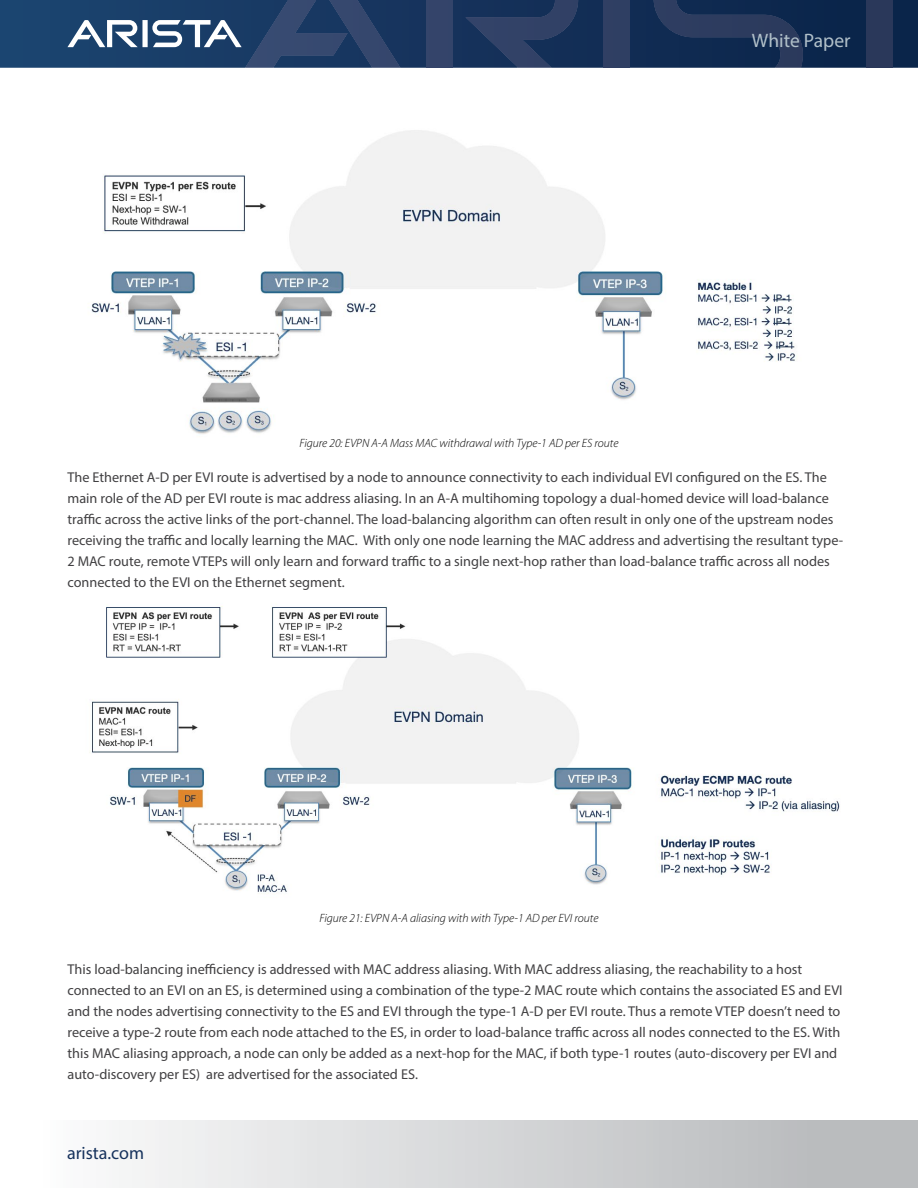
<style>
.page{position:relative;width:918px;height:1188px;background:#fff}
.page>*{position:absolute;margin:0;border:0;box-sizing:border-box;transform-origin:0 0}
.t1{font:19.5px "Myriad Pro";color:#b1c0c9}
.t2{font:18px "Myriad Pro";color:#16325c}
.t3{font:14.25px/21px "Myriad Pro";color:#414042}
.t4{font:italic 300 12px "Myriad Pro";color:#000}
</style>
<div class="page">
<svg style="left:0;top:0;width:918px;height:68px;background:#13325a"></svg>
<div style="left:426px;top:0;width:26px;height:68px;background:#34446a"></div>
<svg style="left:465px;top:0;width:113px;height:68px;background:#22385f"></svg>
<svg style="left:67px;top:0;width:333px;height:68px;background:#334f75"></svg>
<div style="left:604px;top:0;width:26px;height:68px;background:#2f3f63"></div>
<svg style="left:654px;top:0;width:149px;height:68px;background:#1a3156"></svg>
<div style="left:867px;top:0;width:26px;height:68px;background:#2a385a"></div>
<div style="left:0;top:1120px;width:918px;height:68px;background:linear-gradient(to right,#fff,#b3b5b7)"></div>
<img style="left:91px;top:130px;width:705px;height:304px">
<img style="left:89px;top:606px;width:751px;height:287px">
<h1 class="t1" style="left:752px;top:29px;width:100px">White Paper</h1>
<p class="t4" style="left:299px;top:437px;width:321px">Figure 20: EVPN A-A Mass MAC withdrawal with Type-1 AD per ES route</p>
<p class="t3" style="left:68px;top:466px;width:777px">The Ethernet A-D per EVI route is advertised by a node to announce connectivity to each individual EVI configured on the ES. The main role of the AD per EVI route is mac address aliasing. In an A-A multihoming topology a dual-homed device will load-balance traffic across the active links of the port-channel. The load-balancing algorithm can often result in only one of the upstream nodes receiving the traffic and locally learning the MAC. With only one node learning the MAC address and advertising the resultant type-2 MAC route, remote VTEPs will only learn and forward traffic to a single next-hop rather than load-balance traffic across all nodes connected to the EVI on the Ethernet segment.</p>
<p class="t4" style="left:319px;top:911px;width:281px">Figure 21: EVPN A-A aliasing with with Type-1 AD per EVI route</p>
<p class="t3" style="left:68px;top:958px;width:777px">This load-balancing inefficiency is addressed with MAC address aliasing. With MAC address aliasing, the reachability to a host connected to an EVI on an ES, is determined using a combination of the type-2 MAC route which contains the associated ES and EVI and the nodes advertising connectivity to the ES and EVI through the type-1 A-D per EVI route. Thus a remote VTEP doesn’t need to receive a type-2 route from each node attached to the ES, in order to load-balance traffic across all nodes connected to the ES. With this MAC aliasing approach, a node can only be added as a next-hop for the MAC, if both type-1 routes (auto-discovery per EVI and auto-discovery per ES) are advertised for the associated ES.</p>
<p class="t2" style="left:67px;top:1142px;width:79px">arista.com</p>
</div>
